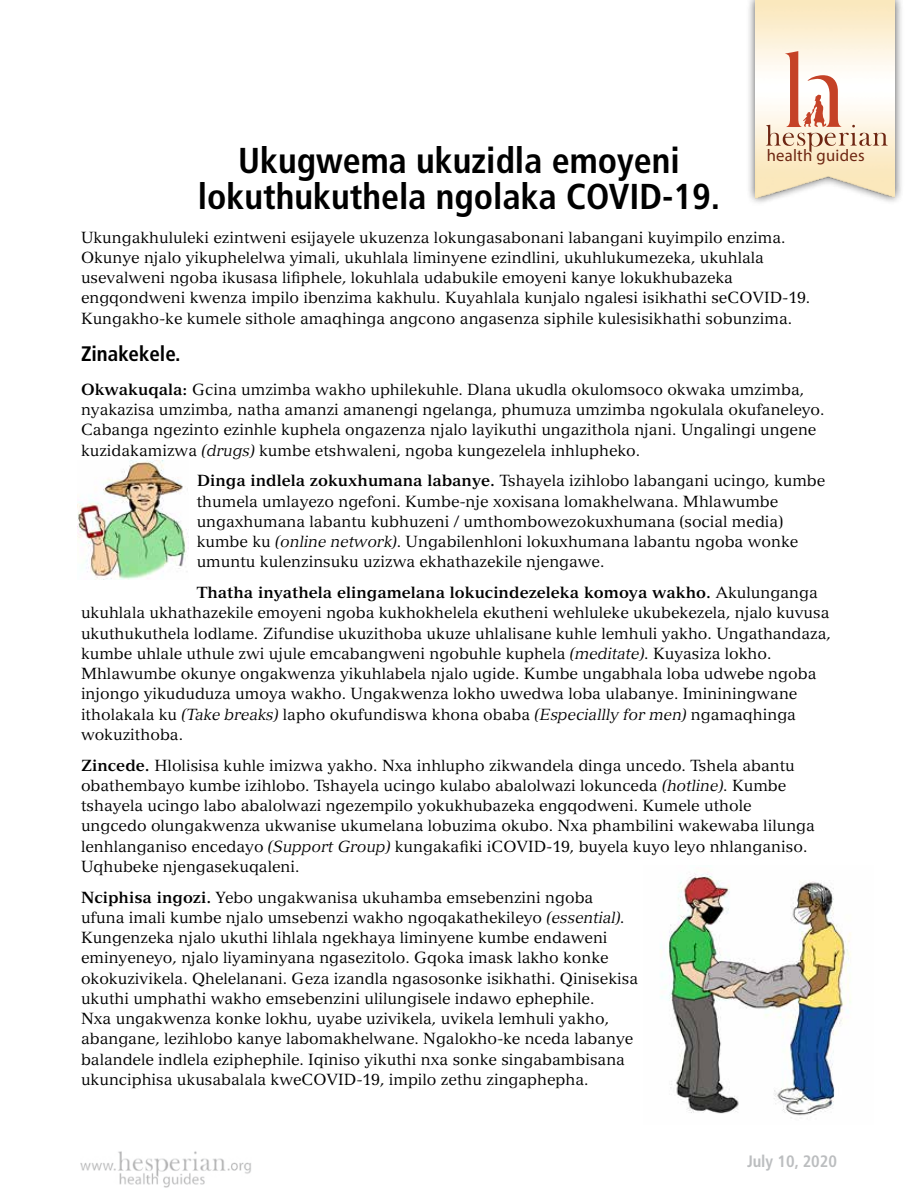
<style>
.page{position:relative;width:918px;height:1188px;background:#fff}
.page>*{position:absolute;margin:0;border:0;box-sizing:border-box;transform-origin:0 0}
.t1{font:700 condensed 36px/36px "Frutiger LT Std";color:#000;text-align:center}
.t2{font:700 condensed 21px "Frutiger LT Std";color:#000}
.t3{font:16.8px "Myriad Pro";letter-spacing:.02em;color:#6e2612}
.t4{font:700 condensed 16.5px "Frutiger LT Std";color:#bcbec0}
.t5{font:15.75px/20.2px "Versailles LT Std";color:#000}
.s1{font-weight:700}
.s2{font-style:italic}
</style>
<div class="page">
<img style="left:80px;top:1151px;width:171px;height:37px">
<div style="left:746px;top:0;width:159px;height:206px;background:#000;opacity:.75"></div>
<img style="left:756px;top:0;width:139px;height:199px">
<svg style="left:766px;top:51px;width:122px;height:102px"></svg>
<img style="left:660px;top:873px;width:191px;height:243px">
<img style="left:78px;top:461px;width:110px;height:118px">
<h1 class="t1" style="left:198px;top:142px;width:524px">Ukugwema ukuzidla emoyeni lokuthukuthela ngolaka COVID-19.</h1>
<p class="t5" style="left:81px;top:227px;width:731px">Ukungakhululeki ezintweni esijayele ukuzenza lokungasabonani labangani kuyimpilo enzima.<br>Okunye njalo yikuphelelwa yimali, ukuhlala liminyene ezindlini, ukuhlukumezeka, ukuhlala usevalweni ngoba ikusasa lifiphele, lokuhlala udabukile emoyeni kanye lokukhubazeka engqondweni kwenza impilo ibenzima kakhulu. Kuyahlala kunjalo ngalesi isikhathi seCOVID-19.<br>Kungakho-ke kumele sithole amaqhinga angcono angasenza siphile kulesisikhathi sobunzima.</p>
<h2 class="t2" style="left:81px;top:341px;width:101px">Zinakekele.</h2>
<p class="t5" style="left:81px;top:379px;width:745px"><span class="s1">Okwakuqala:</span> Gcina umzimba wakho uphilekuhle. Dlana ukudla okulomsoco okwaka umzimba, nyakazisa umzimba, natha amanzi amanengi ngelanga, phumuza umzimba ngokulala okufaneleyo.<br>Cabanga ngezinto ezinhle kuphela ongazenza njalo layikuthi ungazithola njani. Ungalingi ungene kuzidakamizwa <span class="s2">(drugs)</span> kumbe etshwaleni, ngoba kungezelela inhlupheko.</p>
<p class="t5" style="left:197px;top:471px;width:630px"><span class="s1">Dinga indlela zokuxhumana labanye.</span> Tshayela izihlobo labangani ucingo, kumbe thumela umlayezo ngefoni. Kumbe-nje xoxisana lomakhelwana. Mhlawumbe ungaxhumana labantu kubhuzeni / umthombowezokuxhumana (social media) kumbe ku <span class="s2">(online network)</span>. Ungabilenhloni lokuxhumana labantu ngoba wonke umuntu kulenzinsuku uzizwa ekhathazekile njengawe.</p>
<p class="t5" style="left:81px;top:582px;width:752px;text-indent:116px"><span class="s1">Thatha inyathela elingamelana lokucindezeleka komoya wakho.</span> Akulunganga ukuhlala ukhathazekile emoyeni ngoba kukhokhelela ekutheni wehluleke ukubekezela, njalo kuvusa ukuthukuthela lodlame. Zifundise ukuzithoba ukuze uhlalisane kuhle lemhuli yakho. Ungathandaza, kumbe uhlale uthule zwi ujule emcabangweni ngobuhle kuphela <span class="s2">(meditate)</span>. Kuyasiza lokho.<br>Mhlawumbe okunye ongakwenza yikuhlabela njalo ugide. Kumbe ungabhala loba udwebe ngoba injongo yikududuza umoya wakho. Ungakwenza lokho uwedwa loba ulabanye. Imininingwane itholakala ku <span class="s2">(Take breaks)</span> lapho okufundiswa khona obaba <span class="s2">(Especiallly for men)</span> ngamaqhinga wokuzithoba.</p>
<p class="t5" style="left:81px;top:755px;width:735px"><span class="s1">Zincede.</span> Hlolisisa kuhle imizwa yakho. Nxa inhlupho zikwandela dinga uncedo. Tshela abantu obathembayo kumbe izihlobo. Tshayela ucingo kulabo abalolwazi lokunceda <span class="s2">(hotline)</span>. Kumbe tshayela ucingo labo abalolwazi ngezempilo yokukhubazeka engqodweni. Kumele uthole ungcedo olungakwenza ukwanise ukumelana lobuzima okubo. Nxa phambilini wakewaba lilunga lenhlanganiso encedayo <span class="s2">(Support Group)</span> kungakafiki iCOVID-19, buyela kuyo leyo nhlanganiso.<br>Uqhubeke njengasekuqaleni.</p>
<p class="t5" style="left:81px;top:887px;width:559px"><span class="s1">Nciphisa ingozi.</span> Yebo ungakwanisa ukuhamba emsebenzini ngoba ufuna imali kumbe njalo umsebenzi wakho ngoqakathekileyo <span class="s2">(essential).<br></span>Kungenzeka njalo ukuthi lihlala ngekhaya liminyene kumbe endaweni eminyeneyo, njalo liyaminyana ngasezitolo. Gqoka imask lakho konke okokuzivikela. Qhelelanani. Geza izandla ngasosonke isikhathi. Qinisekisa ukuthi umphathi wakho emsebenzini ulilungisele indawo ephephile.<br>Nxa ungakwenza konke lokhu, uyabe uzivikela, uvikela lemhuli yakho, abangane, lezihlobo kanye labomakhelwane. Ngalokho-ke nceda labanye balandele indlela eziphephile. Iqiniso yikuthi nxa sonke singabambisana ukunciphisa ukusabalala kweCOVID-19, impilo zethu zingaphepha.</p>
<p class="t3" style="left:767px;top:145px;width:100px">health guides</p>
<p class="t4" style="left:747px;top:1152px;width:91px">July 10, 2020</p>
</div>
